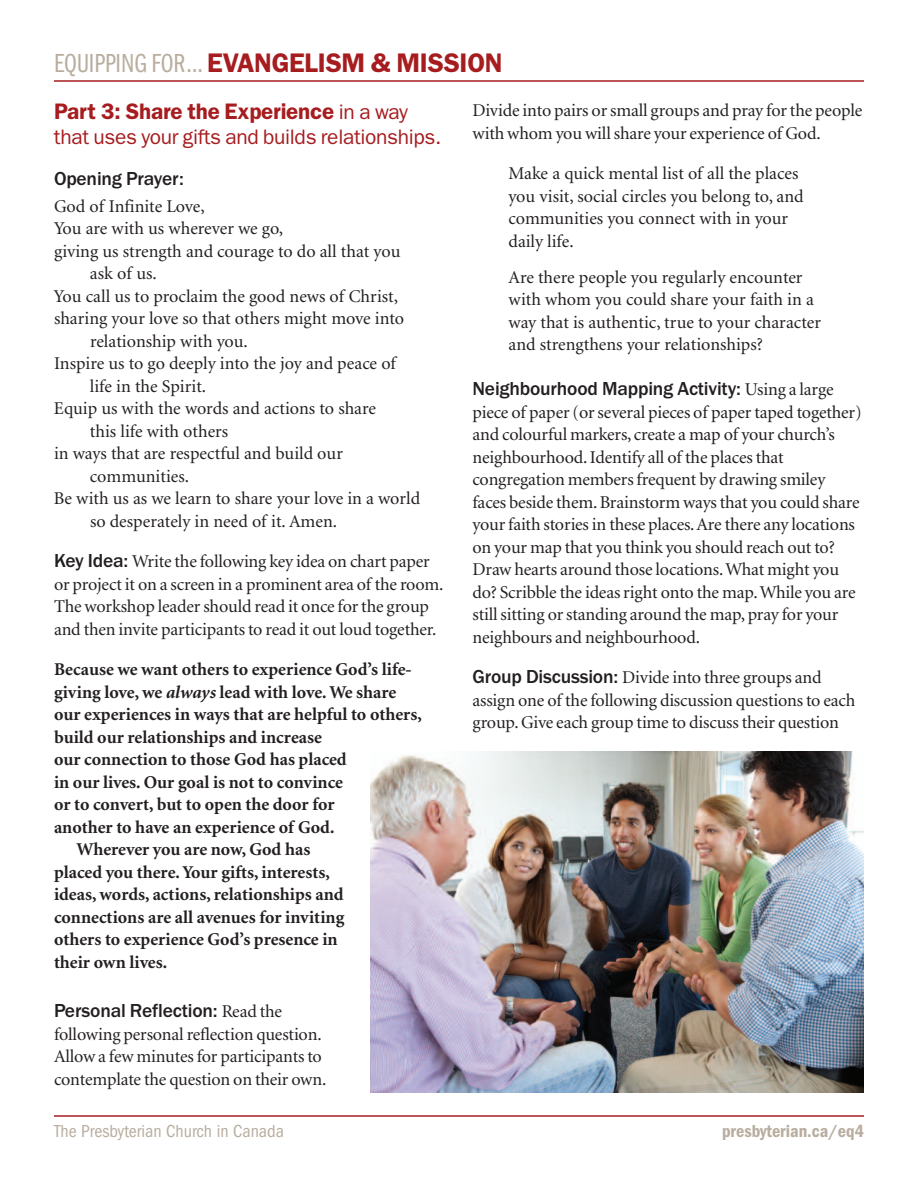
<style>
.page{position:relative;width:918px;height:1188px;background:#fff}
.page>*{position:absolute;margin:0;border:0;box-sizing:border-box;transform-origin:0 0}
.t1{font:600 27px "Franklin Gothic";letter-spacing:-.01em;color:#a61c1f}
.t2{font:600 22.5px "Franklin Gothic";letter-spacing:-.01em;color:#a61c1f}
.t3{font:21px "Franklin Gothic";letter-spacing:-.015em;color:#a61c1f}
.t4{font:500 19.5px "Franklin Gothic";letter-spacing:-.01em;color:#231f20}
.t5{font:18px/22.5px "Minion";letter-spacing:-.01em;color:#231f20}
.t6{font:700 18px "Minion";color:#231f20}
.t7{font:condensed 18px "Franklin Gothic";color:#b8ad9f}
.t8{font:600 condensed 18px "Franklin Gothic";color:#b8ad9f}
.s1{font-family:"Franklin Gothic Book Cmpr";font-weight:400;color:#b8ad9f}
.s2{font-weight:400;font-size:21px}
.s3{font-family:"Franklin Gothic";font-weight:500;font-size:19.5px}
.s4{font-style:italic}
.s5{font-family:"Minion";font-weight:400;font-size:18px}
</style>
<div class="page">
<hr style="left:54px;top:1115px;width:810px;height:2px;background:#a61c1f">
<hr style="left:54px;top:80px;width:810px;height:2px;background:#a61c1f">
<img style="left:370px;top:752px;width:494px;height:341px">
<h1 class="t1" style="left:54px;top:54px;width:450px"><span class="s1">EQUIPPING FOR…</span> EVANGELISM &amp; MISSION</h1>
<p class="t2" style="left:54px;top:103px;width:355px">Part 3: Share the Experience <span class="s2">in a way</span></p>
<p class="t3" style="left:54px;top:130px;width:389px">that uses your gifts and builds relationships.</p>
<p class="t4" style="left:54px;top:172px;width:131px">Opening Prayer:</p>
<p class="t5" style="left:54px;top:196px;width:152px">God of Infinite Love,</p>
<p class="t5" style="left:54px;top:218px;width:231px">You are with us wherever we go,</p>
<p class="t5" style="left:54px;top:241px;width:348px">giving us strength and courage to do all that you</p>
<p class="t5" style="left:90px;top:263px;width:68px">ask of us.</p>
<p class="t5" style="left:54px;top:286px;width:346px">You call us to proclaim the good news of Christ,</p>
<p class="t5" style="left:54px;top:308px;width:352px">sharing your love so that others might move into</p>
<p class="t5" style="left:90px;top:331px;width:159px">relationship with you.</p>
<p class="t5" style="left:54px;top:353px;width:343px">Inspire us to go deeply into the joy and peace of</p>
<p class="t5" style="left:90px;top:376px;width:118px">life in the Spirit.</p>
<p class="t5" style="left:54px;top:398px;width:324px">Equip us with the words and actions to share</p>
<p class="t5" style="left:90px;top:421px;width:140px">this life with others</p>
<p class="t5" style="left:54px;top:443px;width:290px">in ways that are respectful and build our</p>
<p class="t5" style="left:90px;top:466px;width:101px">communities.</p>
<p class="t5" style="left:54px;top:488px;width:368px">Be with us as we learn to share your love in a world</p>
<p class="t5" style="left:90px;top:511px;width:249px">so desperately in need of it. Amen.</p>
<p class="t5" style="left:54px;top:551px;width:391px"><span class="s3">Key Idea:</span> Write the following key idea on chart paper or project it on a screen in a prominent area of the room.<br>The workshop leader should read it once for the group and then invite participants to read it out loud together.</p>
<p class="t6" style="left:54px;top:662px;width:359px">Because we want others to experience God’s life-</p>
<p class="t6" style="left:54px;top:685px;width:344px">giving love, we <span class="s4">always</span> lead with love.We share</p>
<p class="t6" style="left:54px;top:707px;width:369px">our experiences in ways that are helpful to others,</p>
<p class="t6" style="left:54px;top:730px;width:270px">build our relationships and increase</p>
<p class="t6" style="left:54px;top:752px;width:294px">our connection to those God has placed</p>
<p class="t6" style="left:54px;top:775px;width:291px">in our lives. Our goal is not to convince</p>
<p class="t6" style="left:54px;top:797px;width:282px">or to convert, but to open the door for</p>
<p class="t6" style="left:54px;top:820px;width:282px">another to have an experience of God.</p>
<p class="t6" style="left:77px;top:842px;width:235px">Wherever you are now, God has</p>
<p class="t6" style="left:54px;top:865px;width:277px">placed you there.Your gifts, interests,</p>
<p class="t6" style="left:54px;top:887px;width:291px">ideas, words, actions, relationships and</p>
<p class="t6" style="left:54px;top:910px;width:292px">connections are all avenues for inviting</p>
<p class="t6" style="left:54px;top:932px;width:285px">others to experience God’s presence in</p>
<p class="t6" style="left:54px;top:955px;width:115px">their own lives.</p>
<p class="t4" style="left:54px;top:1004px;width:230px">Personal Reflection: <span class="s5">Read the</span></p>
<p class="t5" style="left:54px;top:1024px;width:274px">following personal reflection question.<br>Allow a few minutes for participants to contemplate the question on their own.</p>
<p class="t5" style="left:473px;top:101px;width:391px">Divide into pairs or small groups and pray for the people with whom you will share your experience of God.</p>
<p class="t5" style="left:509px;top:164px;width:297px">Make a quick mental list of all the places you visit, social circles you belong to, and communities you connect with in your daily life.</p>
<p class="t5" style="left:509px;top:267px;width:314px">Are there people you regularly encounter with whom you could share your faith in a way that is authentic, true to your character and strengthens your relationships?</p>
<p class="t4" style="left:472px;top:382px;width:363px">Neighbourhood Mapping Activity: <span class="s5">Using a large</span></p>
<p class="t5" style="left:472px;top:402px;width:391px">piece of paper (or several pieces of paper taped together) and colourful markers, create a map of your church’s neighbourhood.Identify all of the places that congregation members frequent by drawing smiley faces beside them.Brainstorm ways that you could share your faith stories in these places.Are there any locations on your map that you think you should reach out to?<br>Draw hearts around those locations.What might you do? Scribble the ideas right onto the map.While you are still sitting or standing around the map, pray for your neighbours and neighbourhood.</p>
<p class="t5" style="left:472px;top:668px;width:384px"><span class="s3">Group Discussion:</span> Divide into three groups and assign one of the following discussion questions to each group.Give each group time to discuss their question</p>
<p class="t7" style="left:54px;top:1125px;width:232px">The Presbyterian Church in Canada</p>
<p class="t8" style="left:722px;top:1125px;width:143px">presbyterian.ca/eq4</p>
</div>
